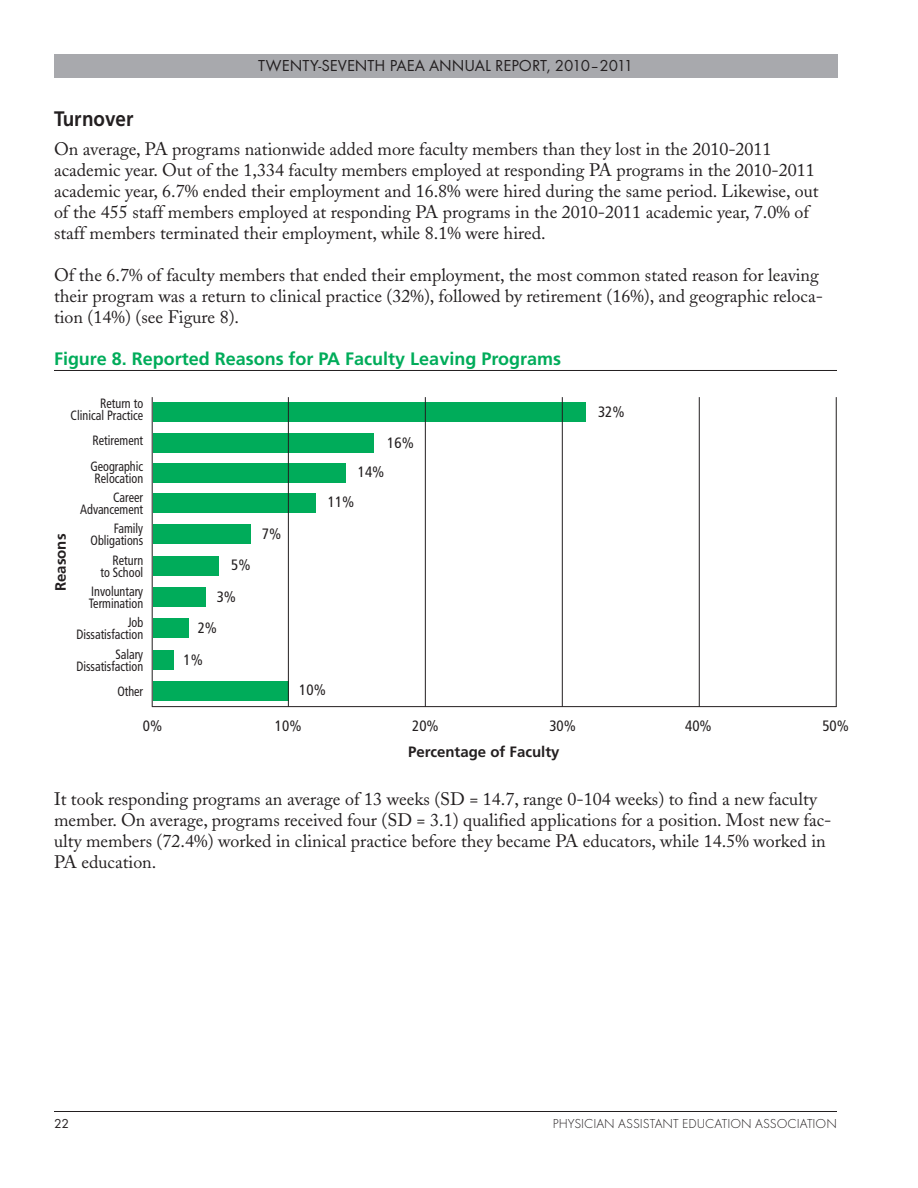
<style>
.page{position:relative;width:918px;height:1188px;background:#fff}
.page>*{position:absolute;margin:0;border:0;box-sizing:border-box;transform-origin:0 0}
.t1{font:700 21px "Frutiger";color:#231f20;scale:.9 1}
.t2{font:18px/21px "Adobe Caslon";color:#231f20}
.t3{font:700 18px "Frutiger";color:#00ac5a}
.t4{font:16.5px "Futura T";color:#231f20}
.t5{font:condensed 15px/32.2px "Frutiger";color:#231f20}
.t6{font:700 15px "Frutiger";color:#231f20}
.t7{font:condensed 13.5px/19.4px "Frutiger";color:#231f20;text-align:right;scale:.9 1}
.t8{font:300 13.5px "Futura T";color:#231f20}
.t9{font:13.5px "Futura T";color:#231f20}
</style>
<div class="page">
<div style="left:153px;top:402px;width:432px;height:20px;background:#00ac5a"></div>
<div style="left:153px;top:434px;width:220px;height:19px;background:#00ac5a"></div>
<div style="left:153px;top:464px;width:192px;height:19px;background:#00ac5a"></div>
<div style="left:153px;top:493px;width:162px;height:19px;background:#00ac5a"></div>
<div style="left:153px;top:525px;width:98px;height:19px;background:#00ac5a"></div>
<div style="left:153px;top:556px;width:65px;height:19px;background:#00ac5a"></div>
<div style="left:153px;top:587px;width:53px;height:19px;background:#00ac5a"></div>
<div style="left:153px;top:619px;width:35px;height:19px;background:#00ac5a"></div>
<div style="left:153px;top:650px;width:20px;height:19px;background:#00ac5a"></div>
<div style="left:153px;top:681px;width:135px;height:19px;background:#00ac5a"></div>
<hr style="left:562px;top:397px;width:1px;height:310px;background:#231f20">
<hr style="left:699px;top:397px;width:1px;height:310px;background:#231f20">
<hr style="left:836px;top:397px;width:1px;height:310px;background:#231f20">
<hr style="left:54px;top:1111px;width:783px;height:1px;background:#231f20">
<div style="left:54px;top:54px;width:783px;height:24px;background:#a8a9ad"></div>
<hr style="left:54px;top:370px;width:783px;height:1px;background:#231f20">
<hr style="left:152px;top:397px;width:1px;height:310px;background:#231f20">
<hr style="left:425px;top:397px;width:1px;height:310px;background:#231f20">
<hr style="left:288px;top:397px;width:1px;height:310px;background:#231f20">
<hr style="left:152px;top:706px;width:684px;height:1px;background:#231f20">
<p class="t4" style="left:258px;top:56px;width:377px">TWENTY-SEVENTH PAEA ANNUAL REPORT, 2010–2011</p>
<p class="t1" style="left:54px;top:110px;width:90px">Turnover</p>
<p class="t2" style="left:54px;top:141px;width:766px">On average, PA programs nationwide added more faculty members than they lost in the 2010-2011 academic year. Out of the 1,334 faculty members employed at responding PA programs in the 2010-2011 academic year, 6.7% ended their employment and 16.8% were hired during the same period. Likewise, out of the 455 staff members employed at responding PA programs in the 2010-2011 academic year, 7.0% of staff members terminated their employment, while 8.1% were hired.</p>
<p class="t2" style="left:54px;top:267px;width:770px">Of the 6.7% of faculty members that ended their employment, the most common stated reason for leaving their program was a return to clinical practice (32%), followed by retirement (16%), and geographic reloca&shy;tion (14%) (see Figure 8).</p>
<p class="t3" style="left:54px;top:352px;width:509px">Figure 8. Reported Reasons for PA Faculty Leaving Programs</p>
<p class="t7" style="left:71px;top:399px;width:82px;line-height:12px">Return to<br>Clinical Practice</p>
<p class="t7" style="left:90px;top:429px;width:60px;line-height:25.3px;text-align:left">Retirement<br>Geographic</p>
<p class="t7" style="left:95px;top:470px;width:56px">Relocation<br>Career</p>
<p class="t7" style="left:80px;top:501px;width:71px">Advancement<br>Family</p>
<p class="t7" style="left:91px;top:532px;width:60px">Obligations<br>Return</p>
<p class="t7" style="left:91px;top:563px;width:59px">to School<br>Involuntary</p>
<p class="t7" style="left:89px;top:595px;width:62px">Termination<br>Job</p>
<p class="t7" style="left:76px;top:626px;width:76px">Dissatisfaction<br>Salary</p>
<p class="t7" style="left:76px;top:654px;width:76px;line-height:25.3px">Dissatisfaction<br>Other</p>
<p class="t6" style="left:55px;top:591px;width:59px;rotate:-90deg">Reasons</p>
<p class="t5" style="left:143px;top:711px;width:21px">0%</p>
<p class="t5" style="left:217px;top:550px;width:35px;text-indent:15px">5%<br>3%</p>
<p class="t5" style="left:184px;top:613px;width:35px;line-height:31.7px;text-indent:14px">2%<br>1%</p>
<p class="t5" style="left:262px;top:519px;width:21px">7%</p>
<p class="t5" style="left:387px;top:428px;width:28px">16%</p>
<p class="t5" style="left:358px;top:457px;width:28px">14%</p>
<p class="t5" style="left:328px;top:487px;width:28px">11%</p>
<p class="t5" style="left:598px;top:396px;width:28px">32%</p>
<p class="t5" style="left:299px;top:675px;width:28px">10%</p>
<p class="t5" style="left:275px;top:711px;width:28px">10%</p>
<p class="t5" style="left:412px;top:711px;width:28px">20%</p>
<p class="t5" style="left:549px;top:711px;width:28px">30%</p>
<p class="t5" style="left:685px;top:711px;width:28px">40%</p>
<p class="t5" style="left:822px;top:711px;width:28px">50%</p>
<p class="t6" style="left:408px;top:745px;width:153px">Percentage of Faculty</p>
<p class="t2" style="left:54px;top:791px;width:779px">It took responding programs an average of 13 weeks (SD = 14.7, range 0-104 weeks) to find a new faculty member. On average, programs received four (SD = 3.1) qualified applications for a position. Most new fac&shy;ulty members (72.4%) worked in clinical practice before they became PA educators, while 14.5% worked in PA education.</p>
<p class="t9" style="left:54px;top:1115px;width:17px">22</p>
<p class="t8" style="left:553px;top:1115px;width:286px">PHYSICIAN ASSISTANT EDUCATION ASSOCIATION</p>
</div>
